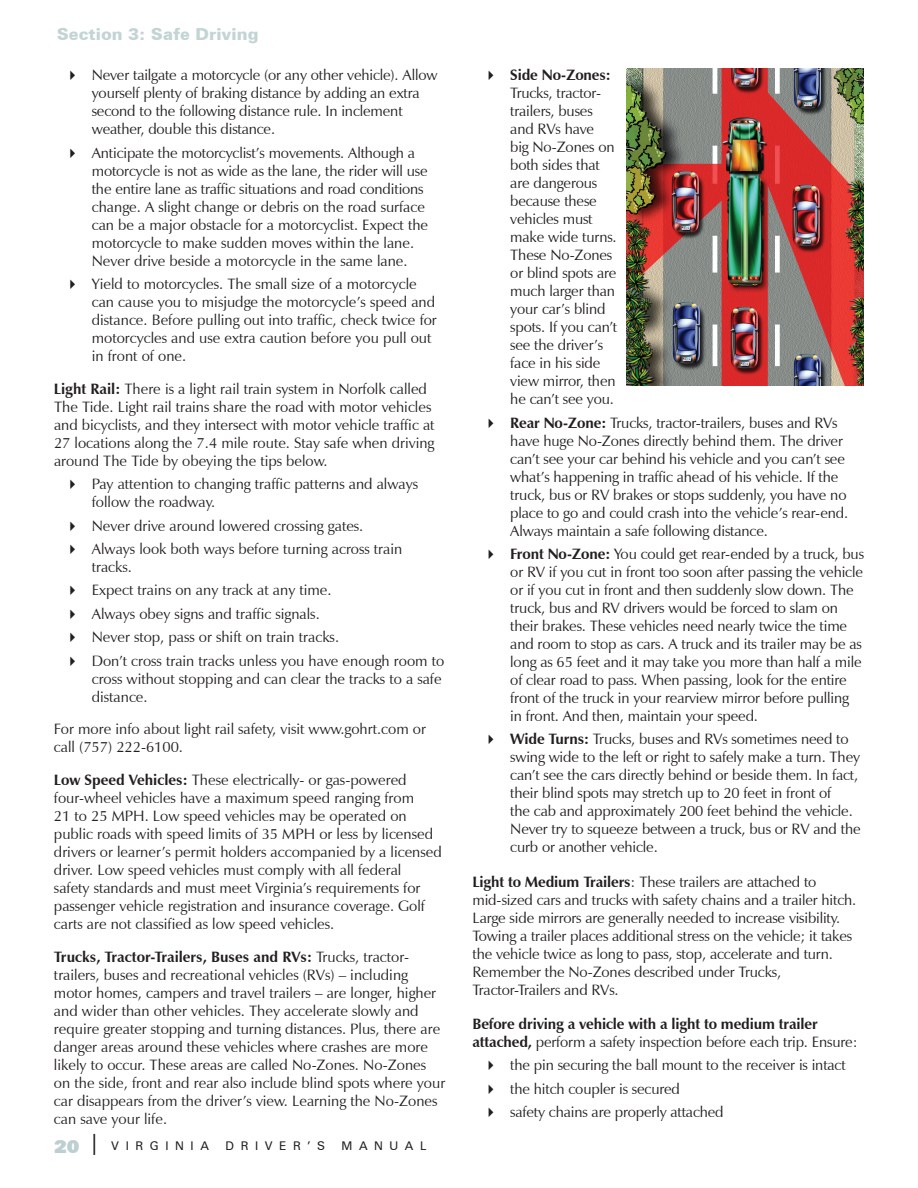
<style>
.page{position:relative;width:918px;height:1188px;background:#fff}
.page>*{position:absolute;margin:0;border:0;box-sizing:border-box;transform-origin:0 0}
.t1{font:900 16.5px "Zurich BT";color:#c3d4d5}
.t2{font:15px/18px "Zapf Humanist 601 BT";letter-spacing:-.01em;color:#231f20}
.t3{font:700 15px/18px "Zapf Humanist 601 BT";letter-spacing:-.01em;color:#231f20}
.t4{font:12px "Zurich BT";letter-spacing:.55em;color:#231f20}
.s1{font-weight:700}
.s2{font-weight:900;font-size:18px;color:#bccfd1}
.s3{font-size:21px}
.s4{font-weight:400}
</style>
<div class="page">
<img style="left:626px;top:69px;width:238px;height:317px">
<p class="t1" style="left:57px;top:24px;width:203px">Section 3: Safe Driving</p>
<p class="t2" style="left:92px;top:66px;width:347px">Never tailgate a motorcycle (or any other vehicle). Allow yourself plenty of braking distance by adding an extra second to the following distance rule. In inclement weather, double this distance.</p>
<p class="t2" style="left:92px;top:144px;width:338px">Anticipate the motorcyclist’s movements. Although a motorcycle is not as wide as the lane, the rider will use the entire lane as traffic situations and road conditions change. A slight change or debris on the road surface can be a major obstacle for a motorcyclist. Expect the motorcycle to make sudden moves within the lane.<br>Never drive beside a motorcycle in the same lane.</p>
<p class="t2" style="left:92px;top:275px;width:347px">Yield to motorcycles. The small size of a motorcycle can cause you to misjudge the motorcycle’s speed and distance. Before pulling out into traffic, check twice for motorcycles and use extra caution before you pull out in front of one.</p>
<p class="t2" style="left:54px;top:380px;width:382px"><span class="s1">Light Rail:</span> There is a light rail train system in Norfolk called The Tide. Light rail trains share the road with motor vehicles and bicyclists, and they intersect with motor vehicle traffic at 27 locations along the 7.4 mile route. Stay safe when driving around The Tide by obeying the tips below.</p>
<p class="t2" style="left:92px;top:475px;width:328px">Pay attention to changing traffic patterns and always follow the roadway.</p>
<p class="t2" style="left:92px;top:514px;width:312px;line-height:23.4px">Never drive around lowered crossing gates.<br>Always look both ways before turning across train</p>
<p class="t2" style="left:92px;top:555px;width:354px;line-height:23.4px">tracks.<br>Expect trains on any track at any time.<br>Always obey signs and traffic signals.<br>Never stop, pass or shift on train tracks.<br>Don’t cross train tracks unless you have enough room to</p>
<p class="t2" style="left:92px;top:670px;width:351px">cross without stopping and can clear the tracks to a safe distance.</p>
<p class="t2" style="left:54px;top:720px;width:373px">For more info about light rail safety, visit www.gohrt.com or call (757) 222-6100.</p>
<p class="t2" style="left:54px;top:771px;width:389px"><span class="s1">Low Speed Vehicles:</span> These electrically- or gas-powered four-wheel vehicles have a maximum speed ranging from<br>21 to 25 MPH. Low speed vehicles may be operated on public roads with speed limits of 35 MPH or less by licensed drivers or learner’s permit holders accompanied by a licensed driver. Low speed vehicles must comply with all federal<br>safety standards and must meet Virginia’s requirements for passenger vehicle registration and insurance coverage. Golf carts are not classified as low speed vehicles.</p>
<p class="t2" style="left:54px;top:948px;width:393px"><span class="s1">Trucks, Tractor-Trailers, Buses and RVs:</span> Trucks, tractor&shy;trailers, buses and recreational vehicles (RVs) – including motor homes, campers and travel trailers – are longer, higher and wider than other vehicles. They accelerate slowly and require greater stopping and turning distances. Plus, there are danger areas around these vehicles where crashes are more likely to occur. These areas are called No-Zones. No-Zones on the side, front and rear also include blind spots where your car disappears from the driver’s view. Learning the No-Zones can save your life.</p>
<p class="t4" style="left:54px;top:1138px;width:156px"><span class="s2">20</span><span class="s3">|</span> VIRGINIA</p>
<p class="t4" style="left:225px;top:1138px;width:101px">DRIVER’S</p>
<p class="t4" style="left:342px;top:1138px;width:86px">MANUAL</p>
<p class="t3" style="left:510px;top:66px;width:102px">Side No-Zones:</p>
<p class="t2" style="left:510px;top:84px;width:108px">Trucks, tractor&shy;trailers, buses and RVs have<br>big No-Zones on both sides that are dangerous because these vehicles must make wide turns.<br>These No-Zones or blind spots are much larger than your car’s blind spots. If you can’t see the driver’s face in his side view mirror, then he can’t see you.</p>
<p class="t2" style="left:510px;top:413px;width:339px"><span class="s1">Rear No-Zone:</span> Trucks, tractor-trailers, buses and RVs have huge No-Zones directly behind them. The driver can’t see your car behind his vehicle and you can’t see what’s happening in traffic ahead of his vehicle. If the truck, bus or RV brakes or stops suddenly, you have no place to go and could crash into the vehicle’s rear-end.<br>Always maintain a safe following distance.</p>
<p class="t2" style="left:510px;top:545px;width:355px"><span class="s1">Front No-Zone:</span> You could get rear-ended by a truck, bus or RV if you cut in front too soon after passing the vehicle or if you cut in front and then suddenly slow down. The truck, bus and RV drivers would be forced to slam on their brakes. These vehicles need nearly twice the time and room to stop as cars. A truck and its trailer may be as long as 65 feet and it may take you more than half a mile of clear road to pass. When passing, look for the entire front of the truck in your rearview mirror before pulling in front. And then, maintain your speed.</p>
<p class="t2" style="left:510px;top:730px;width:352px"><span class="s1">Wide Turns:</span> Trucks, buses and RVs sometimes need to swing wide to the left or right to safely make a turn. They can’t see the cars directly behind or beside them. In fact, their blind spots may stretch up to 20 feet in front of<br>the cab and approximately 200 feet behind the vehicle.<br>Never try to squeeze between a truck, bus or RV and the curb or another vehicle.</p>
<p class="t2" style="left:472px;top:872px;width:385px"><span class="s1">Light to Medium Trailers</span>: These trailers are attached to mid-sized cars and trucks with safety chains and a trailer hitch.<br>Large side mirrors are generally needed to increase visibility.<br>Towing a trailer places additional stress on the vehicle; it takes the vehicle twice as long to pass, stop, accelerate and turn.<br>Remember the No-Zones described under Trucks, Tractor-Trailers and RVs.</p>
<p class="t3" style="left:472px;top:1015px;width:387px">Before driving a vehicle with a light to medium trailer attached, <span class="s4">perform a safety inspection before each trip. Ensure:</span></p>
<p class="t2" style="left:510px;top:1053px;width:337px;line-height:23.4px">the pin securing the ball mount to the receiver is intact the hitch coupler is secured<br>safety chains are properly attached</p>
</div>
